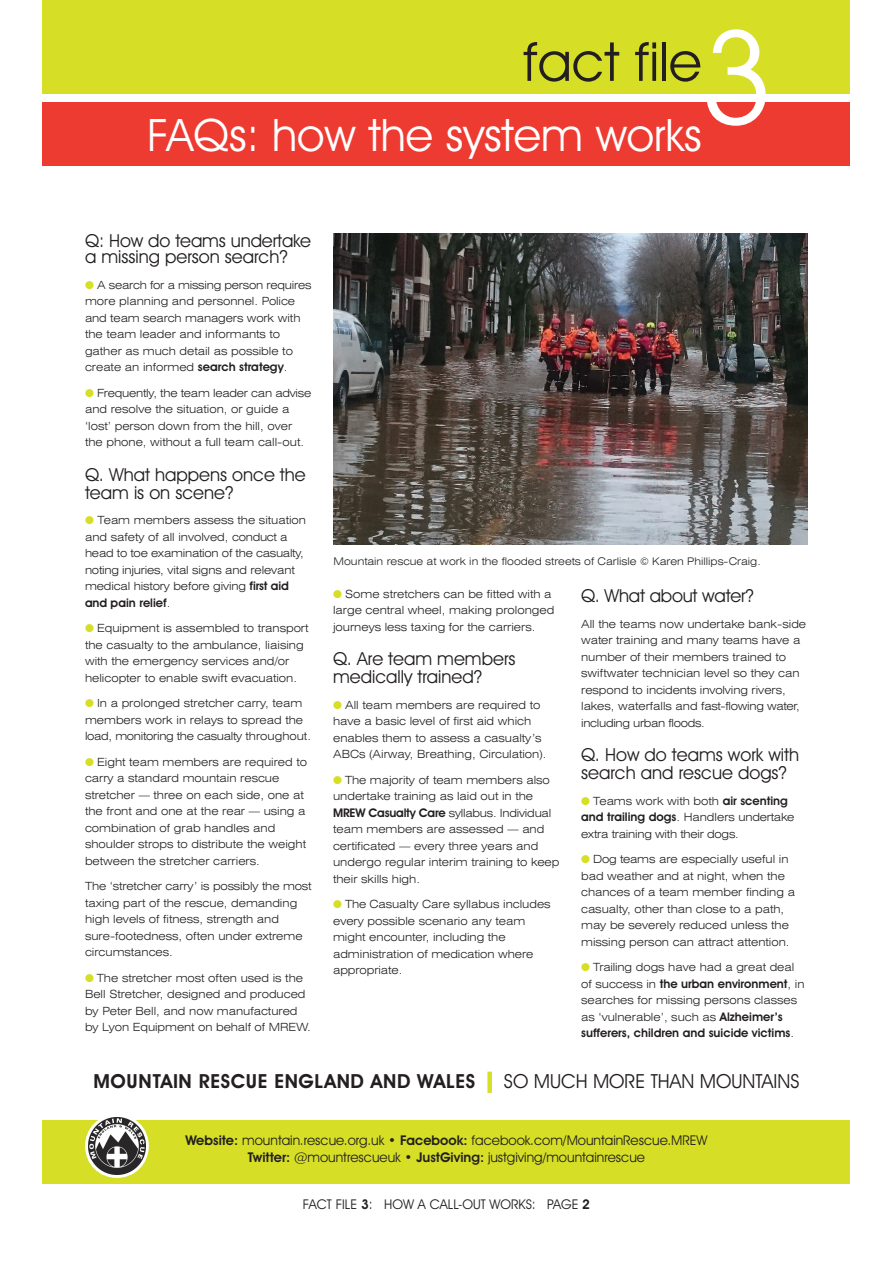
<style>
.page{position:relative;width:893px;height:1263px;background:#fff}
.page>*{position:absolute;margin:0;border:0;box-sizing:border-box;transform-origin:0 0}
.t1{font:130.5px "Avant Garde IT Cby BT";color:#fff}
.t2{font:54px "Avant Garde IT Cby BT";color:#231f20}
.t3{font:45px "Avant Garde IT Cby BT";color:#fff}
.t4{font:600 19.5px "Avant Garde IT Cby BT";letter-spacing:.03em;color:#231f20}
.t5{font:19.5px "Avant Garde IT Cby BT";color:#231f20}
.t6{font:18px/18px "Avant Garde IT Cby BT";color:#231f20}
.t7{font:13.5px/16.5px "Avant Garde IT Cby BT";color:#231f20;text-align:center}
.t8{font:600 12px "Avant Garde IT Cby BT";color:#231f20}
.t9{font:300 expanded 11.25px/16.5px "Swiss 721 BT";color:#231f20}
.t10{font:300 expanded 11.25px/16.5px "Swiss 721 BT";letter-spacing:-.02em;color:#231f20}
.t11{font:300 expanded 10.5px "Swiss 721 BT";color:#231f20}
.s1{color:#d6df26}
.s2{font-family:"Avant Garde IT Cby BT";font-weight:600;font-stretch:normal;font-size:12px}
.s3{font-family:"Swiss 721 BT";font-weight:300;font-stretch:expanded;font-size:11.25px}
.s4{font-weight:600}
</style>
<div class="page">
<div style="left:43px;top:0;width:807px;height:94px;background:#d6df26"></div>
<div style="left:43px;top:102px;width:807px;height:64px;background:#ee3b32"></div>
<div style="left:43px;top:1120px;width:807px;height:64px;background:#d6df26"></div>
<div style="left:85px;top:1114px;width:64px;height:64px;background:#fff;border-radius:50%"></div>
<img style="left:88px;top:1117px;width:58px;height:58px">
<div style="left:487px;top:1071px;width:5px;height:22px;background:#d6df26"></div>
<img style="left:334px;top:234px;width:474px;height:310px">
<h1 class="t1" style="left:699px;top:31px;width:75px">3</h1>
<h2 class="t2" style="left:523px;top:42px;width:180px">fact file</h2>
<h3 class="t3" style="left:147px;top:119px;width:556px">FAQs: how the system works</h3>
<h3 class="t6" style="left:85px;top:234px;width:228px;line-height:16.5px">Q: How do teams undertake a missing person search?</h3>
<p class="t9" style="left:85px;top:277px;width:228px"><span class="s1">●</span> A search for a missing person requires more planning and personnel. Police and team search managers work with the team leader and informants to gather as much detail as possible to create an informed <span class="s2">search strategy</span>.</p>
<p class="t9" style="left:85px;top:385px;width:228px"><span class="s1">●</span> Frequently, the team leader can advise and resolve the situation, or guide a ‘lost’ person down from the hill, over the phone, without a full team call-out.</p>
<h3 class="t6" style="left:85px;top:467px;width:222px">Q. What happens once the team is on scene?</h3>
<p class="t9" style="left:85px;top:513px;width:222px"><span class="s1">●</span> Team members assess the situation and safety of all involved, conduct a head to toe examination of the casualty, noting injuries, vital signs and relevant medical history before giving <span class="s2">first aid</span></p>
<p class="t8" style="left:85px;top:598px;width:87px">and pain relief<span class="s3">.</span></p>
<p class="t9" style="left:85px;top:621px;width:225px"><span class="s1">●</span> Equipment is assembled to transport the casualty to the ambulance, liaising with the emergency services and/or helicopter to enable swift evacuation.</p>
<p class="t9" style="left:85px;top:696px;width:227px"><span class="s1">●</span> In a prolonged stretcher carry, team members work in relays to spread the load, monitoring the casualty throughout.</p>
<p class="t9" style="left:85px;top:754px;width:223px"><span class="s1">●</span> Eight team members are required to carry a standard mountain rescue stretcher — three on each side, one at the front and one at the rear — using a combination of grab handles and shoulder strops to distribute the weight between the stretcher carriers.</p>
<p class="t9" style="left:85px;top:879px;width:228px">The ‘stretcher carry’ is possibly the most taxing part of the rescue, demanding high levels of fitness, strength and sure-footedness, often under extreme circumstances.</p>
<p class="t9" style="left:85px;top:970px;width:227px"><span class="s1">●</span> The stretcher most often used is the Bell Stretcher, designed and produced by Peter Bell, and now manufactured by Lyon Equipment on behalf of MREW.</p>
<p class="t11" style="left:334px;top:557px;width:429px">Mountain rescue at work in the flooded streets of Carlisle © Karen Phillips-Craig.</p>
<p class="t9" style="left:333px;top:587px;width:223px"><span class="s1">●</span> Some stretchers can be fitted with a large central wheel, making prolonged journeys less taxing for the carriers.</p>
<h3 class="t6" style="left:333px;top:651px;width:184px">Q. Are team members medically trained?</h3>
<p class="t9" style="left:333px;top:698px;width:215px"><span class="s1">●</span> All team members are required to have a basic level of first aid which enables them to assess a casualty’s ABCs (Airway, Breathing, Circulation).</p>
<p class="t9" style="left:333px;top:773px;width:228px"><span class="s1">●</span> The majority of team members also undertake training as laid out in the <span class="s2">MREW Casualty Care</span> syllabus. Individual team members are assessed — and certificated — every three years and undergo regular interim training to keep their skills high.</p>
<p class="t9" style="left:333px;top:897px;width:219px"><span class="s1">●</span> The Casualty Care syllabus includes every possible scenario any team might encounter, including the administration of medication where appropriate.</p>
<h3 class="t6" style="left:581px;top:588px;width:174px">Q. What about water?</h3>
<p class="t9" style="left:581px;top:616px;width:227px">All the teams now undertake bank-side water training and many teams have a number of their members trained to swiftwater technician level so they can respond to incidents involving rivers, lakes, waterfalls and fast-flowing water, including urban floods.</p>
<h3 class="t6" style="left:581px;top:747px;width:219px">Q. How do teams work with search and rescue dogs?</h3>
<p class="t10" style="left:581px;top:793px;width:215px"><span class="s1">●</span> Teams work with both <span class="s2">air scenting and trailing dogs</span>. Handlers undertake extra training with their dogs.</p>
<p class="t9" style="left:581px;top:852px;width:215px"><span class="s1">●</span> Dog teams are especially useful in bad weather and at night, when the chances of a team member finding a casualty, other than close to a path, may be severely reduced unless the missing person can attract attention.</p>
<p class="t9" style="left:581px;top:960px;width:215px"><span class="s1">●</span> Trailing dogs have had a great deal</p>
<p class="t8" style="left:581px;top:979px;width:225px"><span class="s3">of success in</span> the urban environment<span class="s3">, in</span></p>
<p class="t9" style="left:581px;top:993px;width:217px">searches for missing persons classes as ‘vulnerable’, such as <span class="s2">Alzheimer’s</span></p>
<p class="t8" style="left:581px;top:1029px;width:214px">sufferers, children and suicide victims<span class="s3">.</span></p>
<h3 class="t4" style="left:94px;top:1074px;width:383px">MOUNTAIN RESCUE ENGLAND AND WALES</h3>
<h3 class="t5" style="left:504px;top:1074px;width:297px">SO MUCH MORE THAN MOUNTAINS</h3>
<p class="t7" style="left:185px;top:1133px;width:524px"><span class="s4">Website:</span> mountain.rescue.org.uk • <span class="s4">Facebook:</span> facebook.com/MountainRescue.MREW<br><span class="s4">Twitter:</span> @mountrescueuk • <span class="s4">JustGiving:</span> justgiving/mountainrescue</p>
<p class="t7" style="left:303px;top:1197px;width:289px">FACT FILE <span class="s4">3</span>: HOW A CALL-OUT WORKS: PAGE <span class="s4">2</span></p>
</div>
